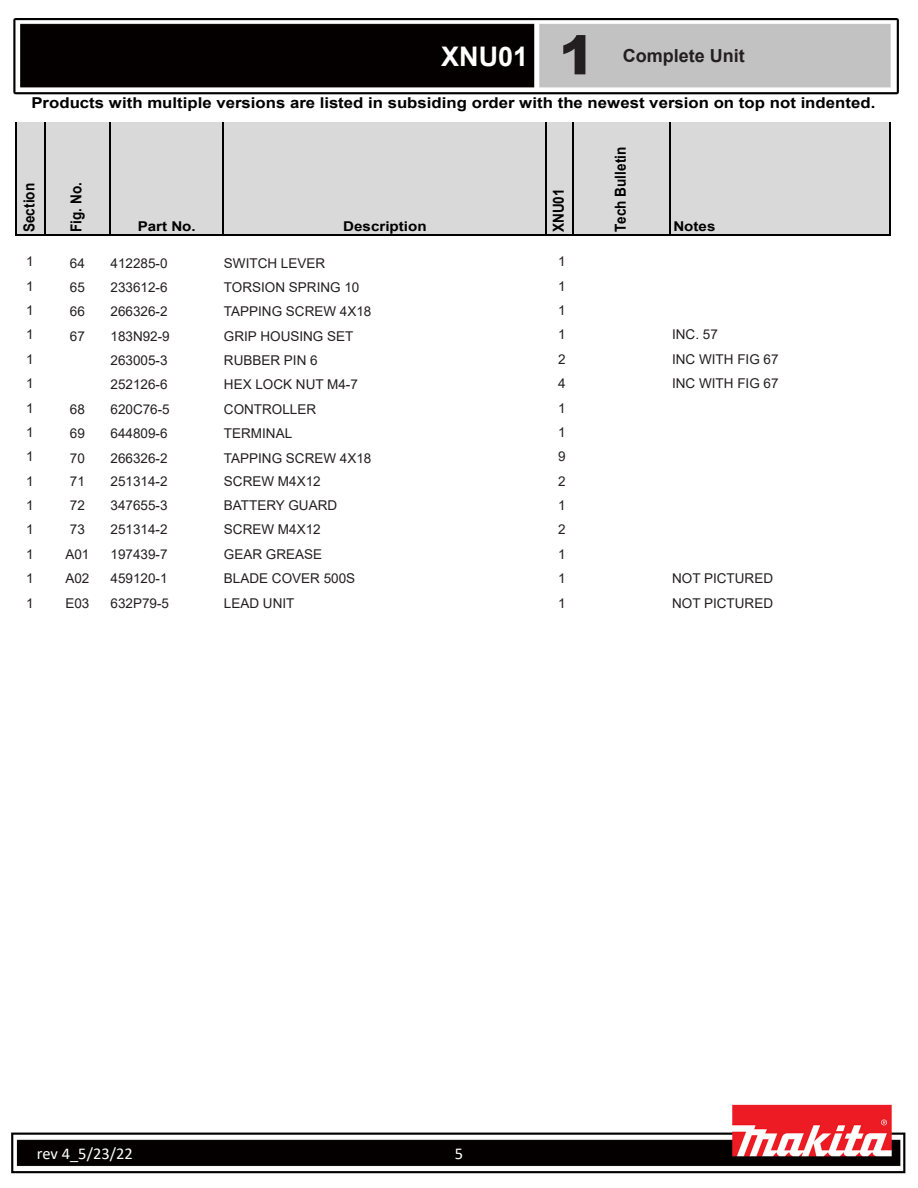
<style>
.page{position:relative;width:918px;height:1188px;background:#fff}
.page>*{position:absolute;margin:0;border:0;box-sizing:border-box;transform-origin:0 0}
.t1{font:700 27px "Arial";color:#fff}
.t2{font:700 18px "Arial";color:#231f20}
.t3{font:16.5px "Calibri";letter-spacing:-.005em;color:#fff}
.t4{font:700 15.15px "Arial";color:#000;scale:.89 1}
.t5{font:700 15px "Arial";letter-spacing:.005em;color:#000;scale:1.12 1}
.Title_Page_foot_note{font:13.5px "Arial";color:#231f20}
.t6{font:700 13.5px "Arial";color:#000;scale:1.12 1}
.s1{font-weight:900;font-size:54px;color:#231f20}
</style>
<div class="page">
<img style="left:11px;top:18px;width:895px;height:1156px">
<div style="left:16px;top:122px;width:874px;height:113px;background:#d9d9d9"></div>
<hr style="left:15px;top:122px;width:1px;height:114px;background:#000">
<hr style="left:44px;top:122px;width:1px;height:114px;background:#000">
<hr style="left:109px;top:122px;width:1px;height:114px;background:#000">
<hr style="left:223px;top:122px;width:1px;height:114px;background:#000">
<hr style="left:545px;top:122px;width:2px;height:114px;background:#000">
<hr style="left:572px;top:122px;width:2px;height:114px;background:#000">
<hr style="left:670px;top:122px;width:1px;height:114px;background:#000">
<hr style="left:889px;top:122px;width:2px;height:114px;background:#000">
<hr style="left:16px;top:234px;width:875px;height:2px;background:#000">
<h1 class="t1" style="left:441px;top:37px;width:155px">XNU01 <span class="s1">1</span></h1>
<h2 class="t2" style="left:623px;top:43px;width:124px">Complete Unit</h2>
<p class="t5" style="left:32px;top:92px;width:755px">Products with multiple versions are listed in subsiding order with the newest version on top not indented.</p>
<p class="t4" style="left:19px;top:232px;width:57px;rotate:-90deg">Section</p>
<p class="t4" style="left:66px;top:232px;width:57px;rotate:-90deg">Fig. No.</p>
<p class="t6" style="left:138px;top:216px;width:53px">Part No.</p>
<p class="t6" style="left:343px;top:216px;width:76px">Description</p>
<p class="t4" style="left:548px;top:232px;width:51px;rotate:-90deg">XNU01</p>
<p class="t4" style="left:610px;top:232px;width:97px;rotate:-90deg">Tech Bulletin</p>
<p class="t6" style="left:673px;top:216px;width:39px">Notes</p>
<p class="Title_Page_foot_note" style="left:26px;top:252px;width:9px">1</p>
<p class="Title_Page_foot_note" style="left:70px;top:253px;width:17px">64</p>
<p class="Title_Page_foot_note" style="left:111px;top:253px;width:59px">412285-0</p>
<p class="Title_Page_foot_note" style="left:224px;top:253px;width:103px">SWITCH LEVER</p>
<p class="Title_Page_foot_note" style="left:558px;top:252px;width:9px">1</p>
<p class="Title_Page_foot_note" style="left:26px;top:277px;width:9px">1</p>
<p class="Title_Page_foot_note" style="left:70px;top:278px;width:17px">65</p>
<p class="Title_Page_foot_note" style="left:111px;top:278px;width:59px">233612-6</p>
<p class="Title_Page_foot_note" style="left:224px;top:278px;width:137px">TORSION SPRING 10</p>
<p class="Title_Page_foot_note" style="left:558px;top:277px;width:9px">1</p>
<p class="Title_Page_foot_note" style="left:26px;top:301px;width:9px">1</p>
<p class="Title_Page_foot_note" style="left:70px;top:302px;width:17px">66</p>
<p class="Title_Page_foot_note" style="left:111px;top:302px;width:59px">266326-2</p>
<p class="Title_Page_foot_note" style="left:224px;top:302px;width:149px">TAPPING SCREW 4X18</p>
<p class="Title_Page_foot_note" style="left:558px;top:301px;width:9px">1</p>
<p class="Title_Page_foot_note" style="left:26px;top:325px;width:9px">1</p>
<p class="Title_Page_foot_note" style="left:70px;top:327px;width:17px">67</p>
<p class="Title_Page_foot_note" style="left:111px;top:327px;width:61px">183N92-9</p>
<p class="Title_Page_foot_note" style="left:224px;top:327px;width:131px">GRIP HOUSING SET</p>
<p class="Title_Page_foot_note" style="left:558px;top:325px;width:9px">1</p>
<p class="Title_Page_foot_note" style="left:672px;top:325px;width:47px">INC. 57</p>
<p class="Title_Page_foot_note" style="left:26px;top:350px;width:9px">1</p>
<p class="Title_Page_foot_note" style="left:111px;top:351px;width:59px">263005-3</p>
<p class="Title_Page_foot_note" style="left:224px;top:351px;width:95px">RUBBER PIN 6</p>
<p class="Title_Page_foot_note" style="left:558px;top:350px;width:9px">2</p>
<p class="Title_Page_foot_note" style="left:672px;top:350px;width:108px">INC WITH FIG 67</p>
<p class="Title_Page_foot_note" style="left:26px;top:374px;width:9px">1</p>
<p class="Title_Page_foot_note" style="left:111px;top:375px;width:59px">252126-6</p>
<p class="Title_Page_foot_note" style="left:224px;top:375px;width:136px">HEX LOCK NUT M4-7</p>
<p class="Title_Page_foot_note" style="left:558px;top:374px;width:9px">4</p>
<p class="Title_Page_foot_note" style="left:672px;top:374px;width:108px">INC WITH FIG 67</p>
<p class="Title_Page_foot_note" style="left:26px;top:398px;width:9px">1</p>
<p class="Title_Page_foot_note" style="left:70px;top:400px;width:17px">68</p>
<p class="Title_Page_foot_note" style="left:111px;top:400px;width:61px">620C76-5</p>
<p class="Title_Page_foot_note" style="left:224px;top:400px;width:94px">CONTROLLER</p>
<p class="Title_Page_foot_note" style="left:558px;top:398px;width:9px">1</p>
<p class="Title_Page_foot_note" style="left:26px;top:423px;width:9px">1</p>
<p class="Title_Page_foot_note" style="left:70px;top:424px;width:17px">69</p>
<p class="Title_Page_foot_note" style="left:111px;top:424px;width:59px">644809-6</p>
<p class="Title_Page_foot_note" style="left:224px;top:424px;width:70px">TERMINAL</p>
<p class="Title_Page_foot_note" style="left:558px;top:423px;width:9px">1</p>
<p class="Title_Page_foot_note" style="left:26px;top:447px;width:9px">1</p>
<p class="Title_Page_foot_note" style="left:70px;top:448px;width:17px">70</p>
<p class="Title_Page_foot_note" style="left:111px;top:448px;width:59px">266326-2</p>
<p class="Title_Page_foot_note" style="left:224px;top:448px;width:149px">TAPPING SCREW 4X18</p>
<p class="Title_Page_foot_note" style="left:558px;top:447px;width:9px">9</p>
<p class="Title_Page_foot_note" style="left:26px;top:472px;width:9px">1</p>
<p class="Title_Page_foot_note" style="left:70px;top:472px;width:17px">71</p>
<p class="Title_Page_foot_note" style="left:111px;top:472px;width:59px">251314-2</p>
<p class="Title_Page_foot_note" style="left:224px;top:472px;width:98px">SCREW M4X12</p>
<p class="Title_Page_foot_note" style="left:558px;top:472px;width:9px">2</p>
<p class="Title_Page_foot_note" style="left:26px;top:496px;width:9px">1</p>
<p class="Title_Page_foot_note" style="left:70px;top:496px;width:17px">72</p>
<p class="Title_Page_foot_note" style="left:111px;top:496px;width:59px">347655-3</p>
<p class="Title_Page_foot_note" style="left:224px;top:496px;width:115px">BATTERY GUARD</p>
<p class="Title_Page_foot_note" style="left:558px;top:496px;width:9px">1</p>
<p class="Title_Page_foot_note" style="left:26px;top:520px;width:9px">1</p>
<p class="Title_Page_foot_note" style="left:70px;top:520px;width:17px">73</p>
<p class="Title_Page_foot_note" style="left:111px;top:520px;width:59px">251314-2</p>
<p class="Title_Page_foot_note" style="left:224px;top:520px;width:98px">SCREW M4X12</p>
<p class="Title_Page_foot_note" style="left:558px;top:520px;width:9px">2</p>
<p class="Title_Page_foot_note" style="left:26px;top:545px;width:9px">1</p>
<p class="Title_Page_foot_note" style="left:65px;top:545px;width:26px">A01</p>
<p class="Title_Page_foot_note" style="left:111px;top:545px;width:59px">197439-7</p>
<p class="Title_Page_foot_note" style="left:224px;top:545px;width:100px">GEAR GREASE</p>
<p class="Title_Page_foot_note" style="left:558px;top:545px;width:9px">1</p>
<p class="Title_Page_foot_note" style="left:26px;top:569px;width:9px">1</p>
<p class="Title_Page_foot_note" style="left:65px;top:569px;width:26px">A02</p>
<p class="Title_Page_foot_note" style="left:111px;top:569px;width:59px">459120-1</p>
<p class="Title_Page_foot_note" style="left:224px;top:569px;width:133px">BLADE COVER 500S</p>
<p class="Title_Page_foot_note" style="left:558px;top:569px;width:9px">1</p>
<p class="Title_Page_foot_note" style="left:672px;top:569px;width:103px">NOT PICTURED</p>
<p class="Title_Page_foot_note" style="left:26px;top:593px;width:9px">1</p>
<p class="Title_Page_foot_note" style="left:65px;top:593px;width:26px">E03</p>
<p class="Title_Page_foot_note" style="left:111px;top:593px;width:60px">632P79-5</p>
<p class="Title_Page_foot_note" style="left:224px;top:593px;width:72px">LEAD UNIT</p>
<p class="Title_Page_foot_note" style="left:558px;top:593px;width:9px">1</p>
<p class="Title_Page_foot_note" style="left:672px;top:593px;width:103px">NOT PICTURED</p>
<p class="t3" style="left:37px;top:1142px;width:97px">rev 4_5/23/22</p>
<p class="t3" style="left:455px;top:1142px;width:10px">5</p>
</div>
